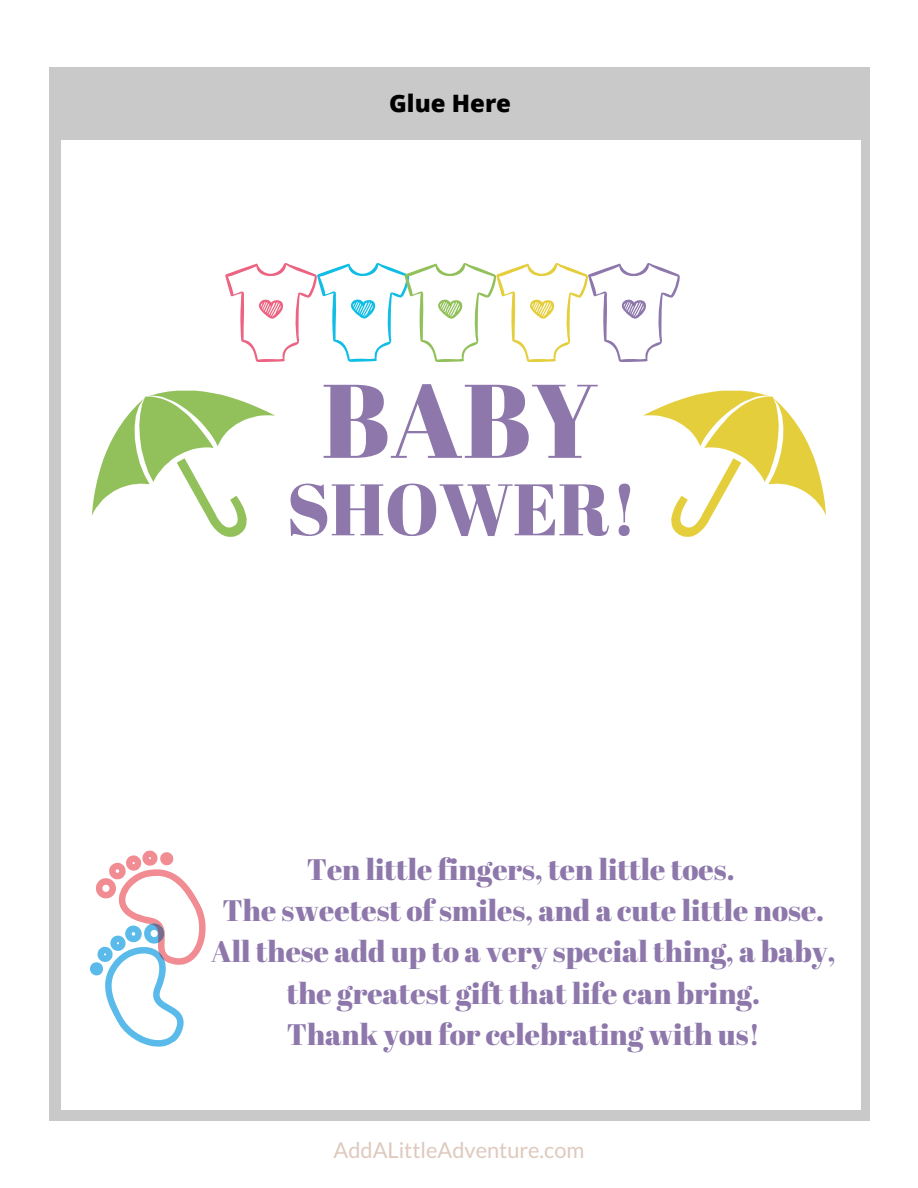
<style>
.page{position:relative;width:918px;height:1188px;background:#fff}
.page>*{position:absolute;margin:0;border:0;box-sizing:border-box;transform-origin:0 0}
.t1{font:104.4px "Abril Fatface";color:#8d77ab}
.t2{font:72.75px "Abril Fatface";color:#8d77ab}
.t3{font:29.55px "Abril Fatface";color:#8d77ab}
.t4{font:800 24px "Open Sans";color:#000}
.t5{font:21.75px "Lato";color:#dec9bd}
</style>
<div class="page">
<div style="left:50px;top:67px;width:820px;height:1054px;background:#c9c9c9"></div>
<div style="left:61px;top:140px;width:800px;height:970px;background:#fff"></div>
<svg style="left:225px;top:263px;width:455px;height:99px"></svg>
<svg style="left:92px;top:391px;width:183px;height:146px"></svg>
<svg style="left:643px;top:391px;width:183px;height:146px"></svg>
<svg style="left:90px;top:850px;width:116px;height:197px"></svg>
<p class="t4" style="left:389px;top:87px;width:123px">Glue Here</p>
<p class="t1" style="left:321px;top:347px;width:278px">BABY</p>
<p class="t2" style="left:287px;top:458px;width:353px">SHOWER!</p>
<p class="t3" style="left:307px;top:849px;width:429px">Ten little fingers, ten little toes.</p>
<p class="t3" style="left:223px;top:890px;width:603px">The sweetest of smiles, and a cute little nose.</p>
<p class="t3" style="left:211px;top:931px;width:626px">All these add up to a very special thing, a baby,</p>
<p class="t3" style="left:287px;top:972px;width:475px">the greatest gift that life can bring.</p>
<p class="t3" style="left:287px;top:1014px;width:475px">Thank you for celebrating with us!</p>
<p class="t5" style="left:334px;top:1137px;width:252px">AddALittleAdventure.com</p>
</div>
